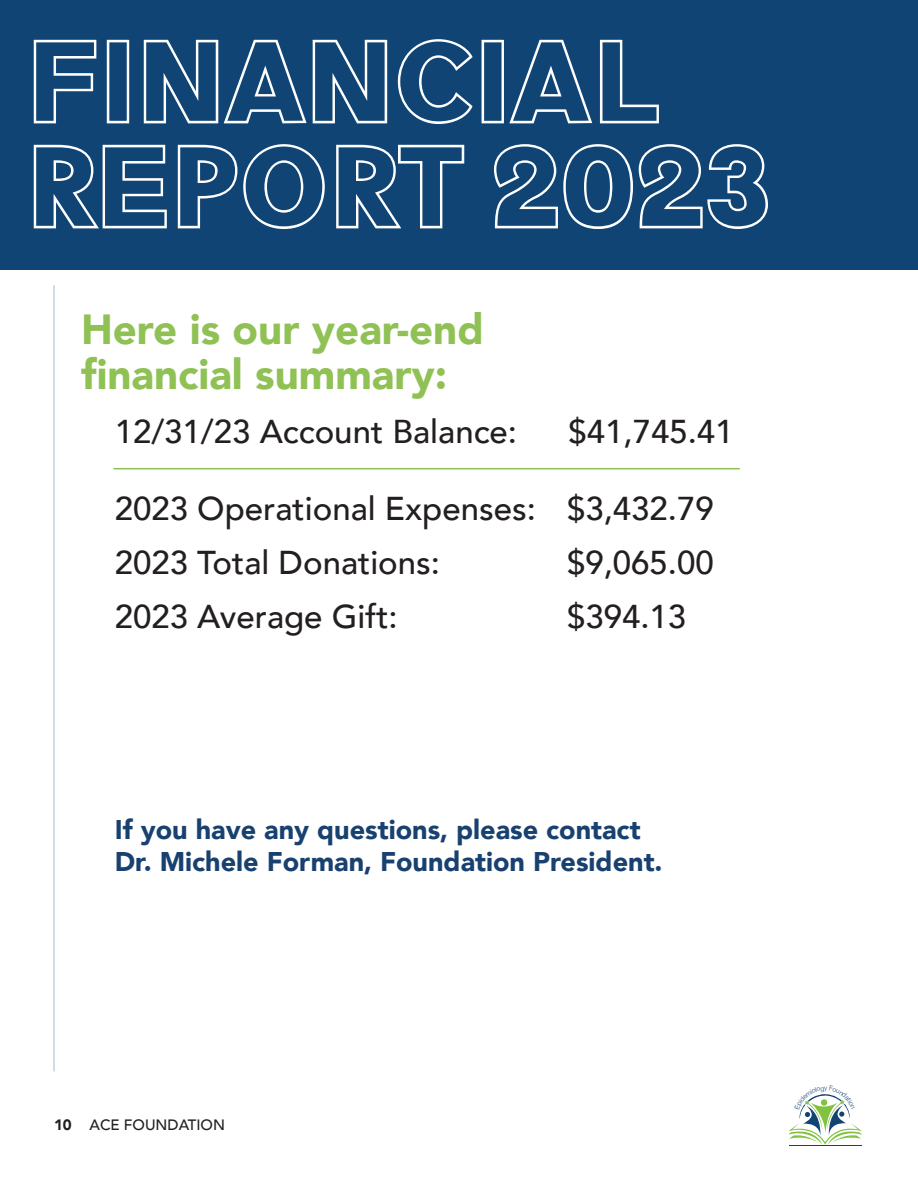
<style>
.page{position:relative;width:918px;height:1188px;background:#fff}
.page>*{position:absolute;margin:0;border:0;box-sizing:border-box;transform-origin:0 0}
.t1{font:700 135px "Electric Dreams Outline";color:#fff}
.t2{font:900 42px/45px "Avenir";color:#90c155}
.t3{font:500 33px "Avenir";color:#231f20}
.t4{font:900 27px/31.5px "Avenir";color:#184170}
.t5{font:500 15px "Avenir";color:#231f20}
.s1{font-weight:900}
</style>
<div class="page">
<div style="left:0;top:0;width:918px;height:270px;background:#0f4474"></div>
<hr style="left:113px;top:468px;width:627px;height:1px;background:#90c155">
<hr style="left:53px;top:285px;width:2px;height:786px;background:#c3d0dc">
<svg style="left:789px;top:1094px;width:74px;height:51px"></svg>
<p class="t1" style="left:27px;top:8px;width:635px">FINANCIAL</p>
<p class="t1" style="left:27px;top:113px;width:746px">REPORT 2023</p>
<p class="t2" style="left:81px;top:306px;width:404px">Here is our year-end financial summary:</p>
<p class="t3" style="left:115px;top:403px;width:404px">12/31/23 Account Balance:</p>
<p class="t3" style="left:568px;top:403px;width:167px">$41,745.41</p>
<p class="t3" style="left:115px;top:480px;width:601px">2023 Operational Expenses: $3,432.79</p>
<p class="t3" style="left:115px;top:534px;width:327px">2023 Total Donations:</p>
<p class="t3" style="left:567px;top:534px;width:148px">$9,065.00</p>
<p class="t3" style="left:115px;top:588px;width:285px">2023 Average Gift:</p>
<p class="t3" style="left:567px;top:588px;width:121px">$394.13</p>
<p class="t4" style="left:115px;top:814px;width:549px">If you have any questions, please contact<br>Dr. Michele Forman, Foundation President.</p>
<p class="t5" style="left:54px;top:1111px;width:173px"><span class="s1">10</span> ACE FOUNDATION</p>
</div>
